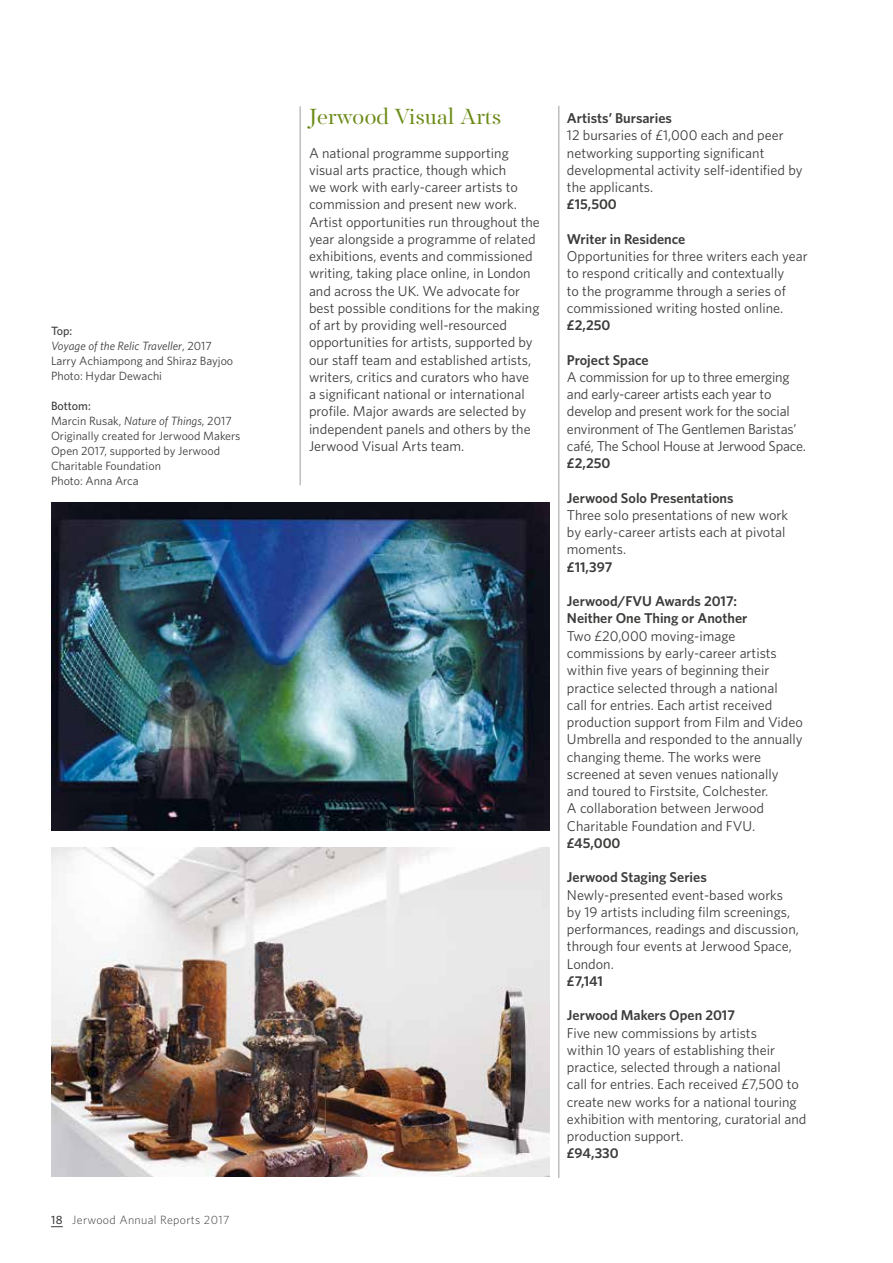
<style>
.page{position:relative;width:893px;height:1263px;background:#fff}
.page>*{position:absolute;margin:0;border:0;box-sizing:border-box;transform-origin:0 0}
.t1{font:22.5px "PF Regal Display Pro";color:#6b8a15}
.t2{font:14.25px/17.2px "Whitney";color:#3c3c3b}
.t3{font:600 14.25px/17.2px "Whitney";color:#3c3c3b}
.t4{font:12px/15px "Whitney";color:#3c3c3b}
.t5{font:300 12px "Whitney";letter-spacing:.03em;color:#3c3c3b}
.s1{font-weight:500}
.s2{font-style:italic}
</style>
<div class="page">
<svg style="left:51px;top:1226px;width:12px;height:1px"></svg>
<hr style="left:558px;top:106px;width:1px;height:1072px;background:#9d9d9c">
<img style="left:51px;top:848px;width:499px;height:329px">
<img style="left:51px;top:502px;width:499px;height:328px">
<hr style="left:300px;top:106px;width:1px;height:379px;background:#9d9d9c">
<p class="t4" style="left:51px;top:323px;width:184px"><span class="s1">Top:<br></span><span class="s2">Voyage of the Relic Traveller</span>, 2017<br>Larry Achiampong and Shiraz Bayjoo<br>Photo: Hydar Dewachi</p>
<p class="t4" style="left:51px;top:398px;width:191px"><span class="s1">Bottom:<br></span>Marcin Rusak, <span class="s2">Nature of Things</span>, 2017<br>Originally created for Jerwood Makers<br>Open 2017, supported by Jerwood<br>Charitable Foundation<br>Photo: Anna Arca</p>
<p class="t5" style="left:51px;top:1211px;width:180px"><span class="s1">18</span> Jerwood Annual Reports 2017</p>
<h1 class="t1" style="left:309px;top:103px;width:194px">Jerwood Visual Arts</h1>
<p class="t2" style="left:309px;top:144px;width:232px">A national programme supporting visual arts practice, though which<br>we work with early-career artists to commission and present new work.<br>Artist opportunities run throughout the year alongside a programme of related exhibitions, events and commissioned writing, taking place online, in London and across the UK. We advocate for best possible conditions for the making of art by providing well-resourced opportunities for artists, supported by our staff team and established artists, writers, critics and curators who have<br>a significant national or international profile. Major awards are selected by independent panels and others by the Jerwood Visual Arts team.</p>
<p class="t3" style="left:567px;top:109px;width:107px">Artists’ Bursaries</p>
<p class="t2" style="left:567px;top:126px;width:237px">12 bursaries of £1,000 each and peer networking supporting significant developmental activity self-identified by the applicants.</p>
<p class="t3" style="left:567px;top:195px;width:51px">£15,500</p>
<p class="t3" style="left:567px;top:230px;width:120px">Writer in Residence</p>
<p class="t2" style="left:567px;top:247px;width:242px">Opportunities for three writers each year to respond critically and contextually<br>to the programme through a series of commissioned writing hosted online.</p>
<p class="t3" style="left:567px;top:316px;width:45px">£2,250</p>
<p class="t3" style="left:567px;top:351px;width:83px">Project Space</p>
<p class="t2" style="left:567px;top:368px;width:241px">A commission for up to three emerging and early-career artists each year to develop and present work for the social environment of The Gentlemen Baristas’ café, The School House at Jerwood Space.</p>
<p class="t3" style="left:567px;top:454px;width:45px">£2,250</p>
<p class="t3" style="left:567px;top:489px;width:168px">Jerwood Solo Presentations</p>
<p class="t2" style="left:567px;top:506px;width:223px">Three solo presentations of new work by early-career artists each at pivotal moments.</p>
<p class="t3" style="left:567px;top:558px;width:47px">£11,397</p>
<p class="t3" style="left:567px;top:592px;width:182px">Jerwood/FVU Awards 2017:<br>Neither One Thing or Another</p>
<p class="t2" style="left:567px;top:627px;width:237px">Two £20,000 moving-image commissions by early-career artists within five years of beginning their practice selected through a national<br>call for entries. Each artist received production support from Film and Video Umbrella and responded to the annually changing theme. The works were screened at seven venues nationally and toured to Firstsite, Colchester.<br>A collaboration between Jerwood Charitable Foundation and FVU.</p>
<p class="t3" style="left:567px;top:834px;width:55px">£45,000</p>
<p class="t3" style="left:567px;top:868px;width:141px">Jerwood Staging Series</p>
<p class="t2" style="left:567px;top:886px;width:233px">Newly-presented event-based works by 19 artists including film screenings, performances, readings and discussion, through four events at Jerwood Space, London.</p>
<p class="t3" style="left:567px;top:972px;width:37px">£7,141</p>
<p class="t3" style="left:567px;top:1006px;width:169px">Jerwood Makers Open 2017</p>
<p class="t2" style="left:567px;top:1024px;width:241px">Five new commissions by artists<br>within 10 years of establishing their practice, selected through a national<br>call for entries. Each received £7,500 to create new works for a national touring exhibition with mentoring, curatorial and production support.</p>
<p class="t3" style="left:567px;top:1144px;width:53px">£94,330</p>
</div>
